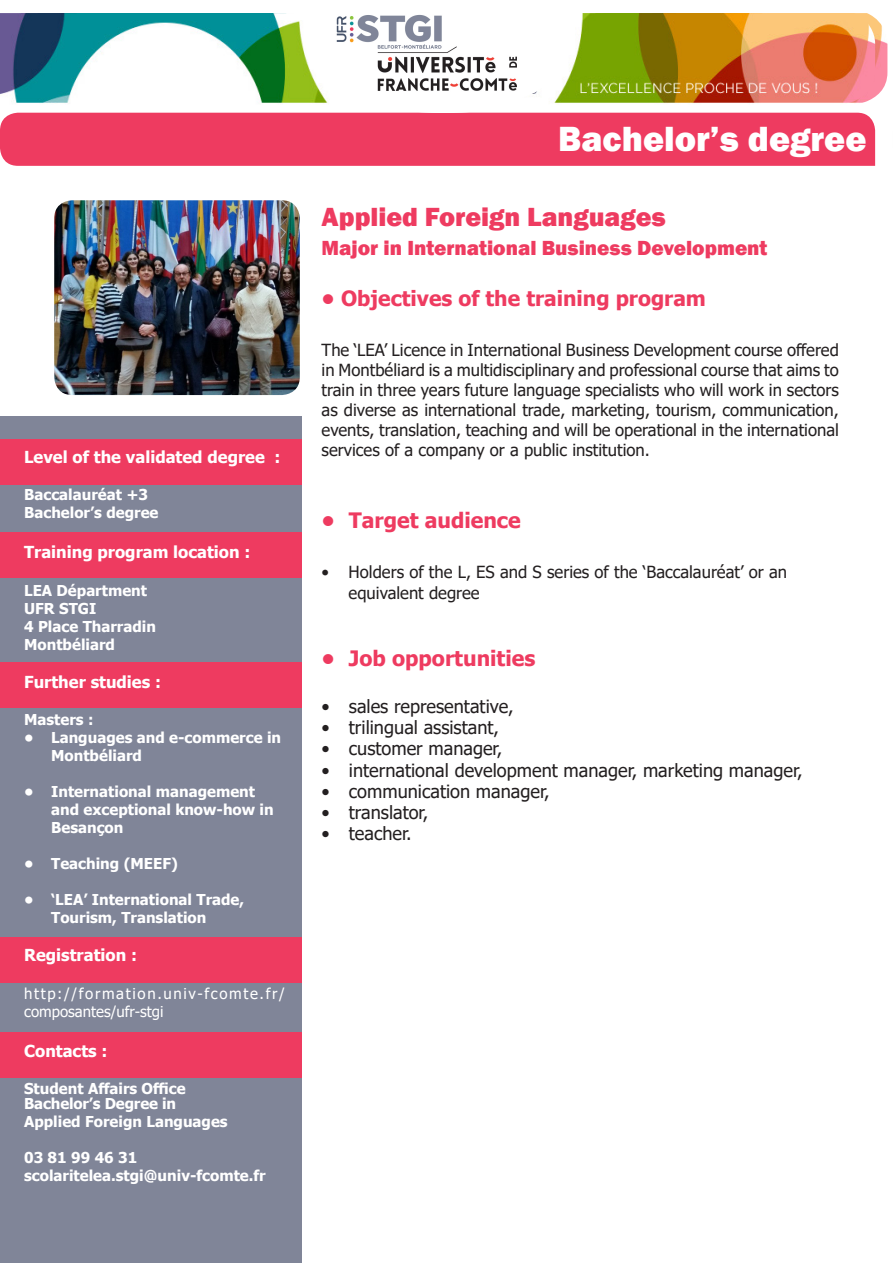
<style>
.page{position:relative;width:893px;height:1263px;background:#fff}
.page>*{position:absolute;margin:0;border:0;box-sizing:border-box;transform-origin:0 0}
.t1{font:800 36px "Franklin Gothic";color:#fff}
.t2{font:800 27px "Franklin Gothic";color:#ee3b60}
.t3{font:700 21.15px "Tahoma";color:#ee3b60}
.t4{font:800 21px "Franklin Gothic";color:#ee3b60}
.t5{font:700 21px "Tahoma";color:#ee3b60}
.t6{font:18.15px "Tahoma";color:#231f20}
.t7{font:16.65px/20px "Tahoma";color:#231f20;text-align:justify}
.t8{font:700 16.5px "Tahoma";color:#fff}
.t9{font:700 15px/18px "Tahoma";color:#fff}
.t10{font:15px/18px "Tahoma";letter-spacing:.1em;color:#fff}
</style>
<div class="page">
<div style="left:0;top:113px;width:875px;height:53px;background:#ee3b60"></div>
<div style="left:0;top:416px;width:302px;height:847px;background:#808598"></div>
<div style="left:0;top:439px;width:302px;height:46px;background:#ee3b60"></div>
<div style="left:0;top:533px;width:302px;height:45px;background:#ee3b60"></div>
<div style="left:0;top:662px;width:302px;height:45px;background:#ee3b60"></div>
<div style="left:0;top:937px;width:302px;height:45px;background:#ee3b60"></div>
<div style="left:0;top:1032px;width:302px;height:45px;background:#ee3b60"></div>
<img style="left:0;top:13px;width:875px;height:90px">
<img style="left:54px;top:200px;width:246px;height:195px">
<svg style="left:306px;top:13px;width:276px;height:100px"></svg>
<img style="left:314px;top:13px;width:248px;height:100px">
<p class="t8" style="left:24px;top:445px;width:258px">Level of the validated degree :</p>
<p class="t9" style="left:24px;top:486px;width:126px">Baccalauréat +3</p>
<p class="t9" style="left:24px;top:504px;width:136px">Bachelor’s degree</p>
<p class="t8" style="left:24px;top:540px;width:228px">Training program location :</p>
<p class="t9" style="left:24px;top:582px;width:124px">LEA Départment</p>
<p class="t9" style="left:24px;top:600px;width:74px">UFR STGI</p>
<p class="t9" style="left:24px;top:618px;width:133px">4 Place Tharradin</p>
<p class="t9" style="left:24px;top:636px;width:92px">Montbéliard</p>
<p class="t8" style="left:24px;top:670px;width:138px">Further studies :</p>
<p class="t9" style="left:24px;top:711px;width:71px">Masters :</p>
<p class="t9" style="left:51px;top:729px;width:231px;text-indent:-27px">• Languages and e-commerce in<br>Montbéliard</p>
<p class="t9" style="left:51px;top:783px;width:224px;text-indent:-27px">• International management and exceptional know-how in<br>Besançon</p>
<p class="t9" style="left:24px;top:855px;width:155px">• Teaching (MEEF)</p>
<p class="t9" style="left:51px;top:891px;width:195px;text-indent:-27px">• ‘LEA’ International Trade,<br>Tourism, Translation</p>
<p class="t8" style="left:24px;top:944px;width:114px">Registration :</p>
<p class="t10" style="left:24px;top:985px;width:262px">http://formation.univ-fcomte.fr/ composantes/ufr-stgi</p>
<p class="t8" style="left:24px;top:1039px;width:85px">Contacts :</p>
<p class="t9" style="left:24px;top:1080px;width:163px">Student Affairs Office</p>
<p class="t9" style="left:24px;top:1095px;width:153px">Bachelor’s Degree in</p>
<p class="t9" style="left:24px;top:1113px;width:205px">Applied Foreign Languages</p>
<p class="t9" style="left:24px;top:1149px;width:115px">03 81 99 46 31</p>
<p class="t9" style="left:24px;top:1167px;width:243px">scolaritelea.stgi@univ-fcomte.fr</p>
<h1 class="t1" style="left:558px;top:115px;width:310px">Bachelor’s degree</h1>
<p class="t2" style="left:322px;top:199px;width:346px">Applied Foreign Languages</p>
<p class="t4" style="left:322px;top:235px;width:447px">Major in International Business Development</p>
<p class="t5" style="left:322px;top:284px;width:386px">• Objectives of the training program</p>
<p class="t7" style="left:322px;top:341px;width:519px">The ‘LEA’ Licence in International Business Development course offered in Montbéliard is a multidisciplinary and professional course that aims to train in three years future language specialists who will work in sectors as diverse as international trade, marketing, tourism, communication, events, translation, teaching and will be operational in the international services of a company or a public institution.</p>
<p class="t3" style="left:322px;top:506px;width:201px">• Target audience</p>
<p class="t7" style="left:349px;top:562px;width:440px;line-height:21px;text-indent:-27px">• Holders of the L, ES and S series of the ‘Baccalauréat’ or an equivalent degree</p>
<p class="t3" style="left:322px;top:644px;width:215px">• Job opportunities</p>
<p class="t6" style="left:322px;top:694px;width:194px">• sales representative,</p>
<p class="t6" style="left:322px;top:715px;width:179px">• trilingual assistant,</p>
<p class="t6" style="left:322px;top:737px;width:182px">• customer manager,</p>
<p class="t6" style="left:322px;top:758px;width:483px">• international development manager, marketing manager,</p>
<p class="t6" style="left:322px;top:779px;width:230px">• communication manager,</p>
<p class="t6" style="left:322px;top:800px;width:108px">• translator,</p>
<p class="t6" style="left:322px;top:821px;width:92px">• teacher.</p>
</div>
